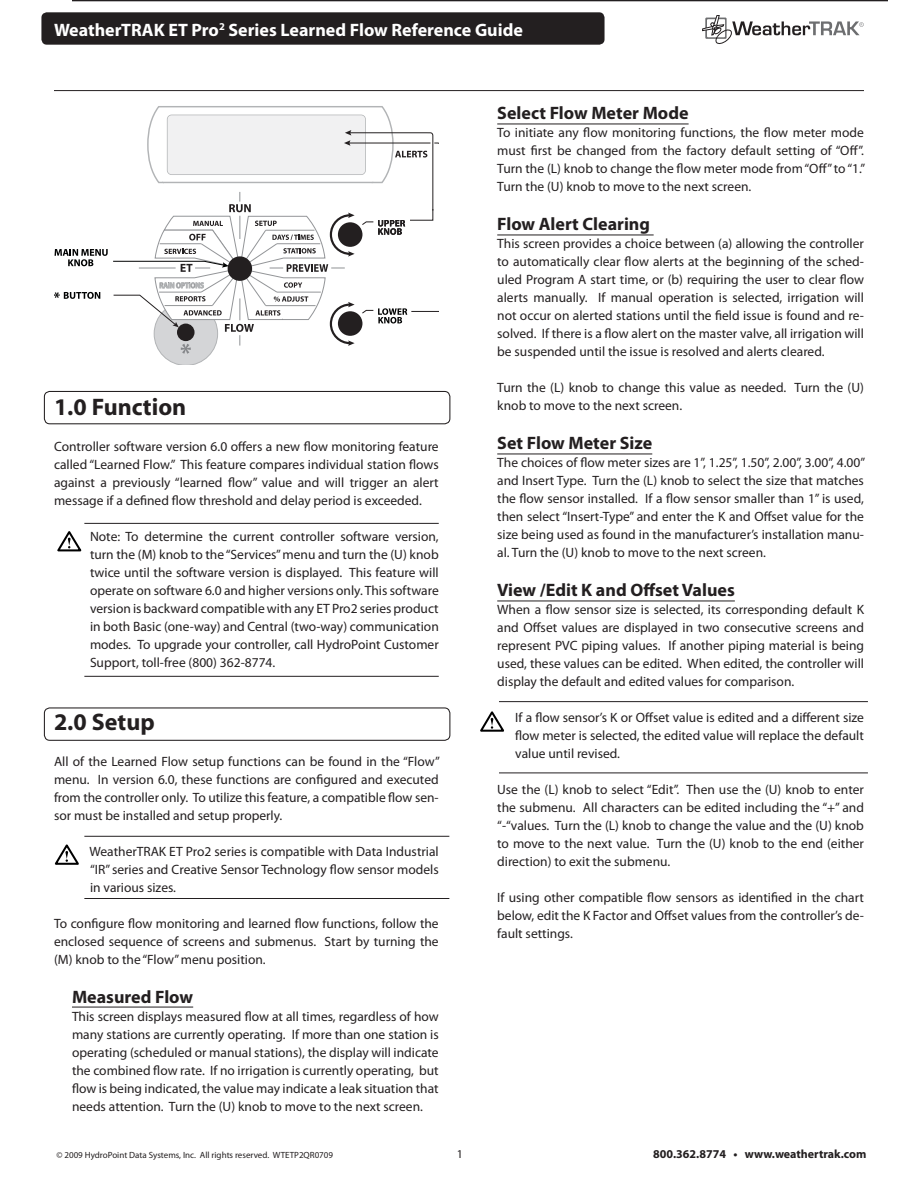
<style>
.page{position:relative;width:918px;height:1188px;background:#fff}
.page>*{position:absolute;margin:0;border:0;box-sizing:border-box;transform-origin:0 0}
.t1{font:700 24px "Myriad";color:#231f20}
.t2{font:700 18px "Myriad Pro";color:#231f20}
.t3{font:700 18px "Myriad Pro";color:#fff}
.t4{font:13.5px/18px "Myriad Pro";color:#231f20;text-align:justify}
.t5{font:700 12px "Myriad Pro";color:#231f20}
.t6{font:12px "Myriad Pro";color:#231f20}
.t7{font:9px "Myriad Pro";color:#231f20}
</style>
<div class="page">
<hr style="left:54px;top:90px;width:810px;height:1px;background:#231f20">
<div style="left:41px;top:12px;width:564px;height:33px;background:#231f20;border-radius:5px"></div>
<svg style="left:702px;top:15px;width:162px;height:29px"></svg>
<div style="left:734px;top:38px;width:133px;height:14px;background:#fff"></div>
<svg style="left:54px;top:106px;width:385px;height:258px"></svg>
<hr style="left:497px;top:124px;width:192px;height:1px;background:#231f20">
<hr style="left:497px;top:235px;width:157px;height:1px;background:#231f20">
<hr style="left:497px;top:454px;width:155px;height:1px;background:#231f20">
<hr style="left:497px;top:601px;width:238px;height:1px;background:#231f20">
<svg style="left:480px;top:711px;width:24px;height:21px"></svg>
<hr style="left:72px;top:1007px;width:121px;height:1px;background:#231f20">
<svg style="left:57px;top:531px;width:24px;height:20px"></svg>
<svg style="left:54px;top:844px;width:25px;height:21px"></svg>
<hr style="left:72px;top:0;width:816px;height:1px;background:#231f20">
<div style="left:44px;top:391px;width:406px;height:33px;border:1px solid #231f20;border-radius:5px"></div>
<div style="left:44px;top:707px;width:406px;height:34px;border:1px solid #231f20;border-radius:5px"></div>
<hr style="left:84px;top:523px;width:355px;height:1px;background:#231f20">
<hr style="left:84px;top:676px;width:355px;height:1px;background:#231f20">
<hr style="left:84px;top:836px;width:365px;height:1px;background:#231f20">
<hr style="left:84px;top:898px;width:365px;height:1px;background:#231f20">
<hr style="left:499px;top:701px;width:369px;height:1px;background:#231f20">
<hr style="left:499px;top:773px;width:369px;height:1px;background:#231f20">
<h2 class="t3" style="left:54px;top:23px;width:470px">WeatherTRAK ET Pro<sup>2</sup> Series Learned Flow Reference Guide</h2>
<h2 class="t2" style="left:497px;top:107px;width:193px">Select Flow Meter Mode</h2>
<p class="t4" style="left:497px;top:125px;width:369px">To initiate any flow monitoring functions, the flow meter mode must first be changed from the factory default setting of “Off”.<br>Turn the (L) knob to change the flow meter mode from “Off” to “1.” Turn the (U) knob to move to the next screen.</p>
<h2 class="t2" style="left:497px;top:218px;width:154px">Flow Alert Clearing</h2>
<p class="t4" style="left:497px;top:236px;width:368px">This screen provides a choice between (a) allowing the controller to automatically clear flow alerts at the beginning of the sched&shy;uled Program A start time, or (b) requiring the user to clear flow alerts manually. If manual operation is selected, irrigation will not occur on alerted stations until the field issue is found and re&shy;solved. If there is a flow alert on the master valve, all irrigation will be suspended until the issue is resolved and alerts cleared.</p>
<p class="t4" style="left:497px;top:380px;width:368px">Turn the (L) knob to change this value as needed. Turn the (U) knob to move to the next screen.</p>
<h2 class="t2" style="left:497px;top:437px;width:157px">Set Flow Meter Size</h2>
<p class="t4" style="left:497px;top:455px;width:369px">The choices of flow meter sizes are 1”, 1.25”, 1.50”, 2.00”, 3.00”, 4.00” and Insert Type. Turn the (L) knob to select the size that matches the flow sensor installed. If a flow sensor smaller than 1” is used, then select “Insert-Type” and enter the K and Offset value for the size being used as found in the manufacturer’s installation manu&shy;al. Turn the (U) knob to move to the next screen.</p>
<h2 class="t2" style="left:497px;top:584px;width:239px">View /Edit K and Offset Values</h2>
<p class="t4" style="left:497px;top:602px;width:368px">When a flow sensor size is selected, its corresponding default K and Offset values are displayed in two consecutive screens and represent PVC piping values. If another piping material is being used, these values can be edited. When edited, the controller will display the default and edited values for comparison.</p>
<p class="t4" style="left:515px;top:710px;width:350px">If a flow sensor’s K or Offset value is edited and a different size flow meter is selected, the edited value will replace the default value until revised.</p>
<p class="t4" style="left:497px;top:782px;width:368px">Use the (L) knob to select “Edit”. Then use the (U) knob to enter the submenu. All characters can be edited including the “+” and “-“values. Turn the (L) knob to change the value and the (U) knob to move to the next value. Turn the (U) knob to the end (either direction) to exit the submenu.</p>
<p class="t4" style="left:497px;top:890px;width:368px">If using other compatible flow sensors as identified in the chart below, edit the K Factor and Offset values from the controller’s de&shy;fault settings.</p>
<h1 class="t1" style="left:54px;top:398px;width:134px">1.0 Function</h1>
<p class="t4" style="left:54px;top:438px;width:386px">Controller software version 6.0 offers a new flow monitoring feature called “Learned Flow.” This feature compares individual station flows against a previously “learned flow” value and will trigger an alert message if a defined flow threshold and delay period is exceeded.</p>
<p class="t4" style="left:90px;top:528px;width:350px">Note: To determine the current controller software version, turn the (M) knob to the “Services” menu and turn the (U) knob twice until the software version is displayed. This feature will operate on software 6.0 and higher versions only. This software version is backward compatible with any ET Pro2 series product in both Basic (one-way) and Central (two-way) communication modes. To upgrade your controller, call HydroPoint Customer Support, toll-free (800) 362-8774.</p>
<h1 class="t1" style="left:54px;top:713px;width:102px">2.0 Setup</h1>
<p class="t4" style="left:54px;top:753px;width:387px">All of the Learned Flow setup functions can be found in the “Flow” menu. In version 6.0, these functions are configured and executed from the controller only. To utilize this feature, a compatible flow sen&shy;sor must be installed and setup properly.</p>
<p class="t4" style="left:90px;top:843px;width:351px">WeatherTRAK ET Pro2 series is compatible with Data Industrial “IR” series and Creative Sensor Technology flow sensor models in various sizes.</p>
<p class="t4" style="left:54px;top:915px;width:386px">To configure flow monitoring and learned flow functions, follow the enclosed sequence of screens and submenus. Start by turning the (M) knob to the “Flow” menu position.</p>
<h2 class="t2" style="left:72px;top:990px;width:123px">Measured Flow</h2>
<p class="t4" style="left:72px;top:1008px;width:368px">This screen displays measured flow at all times, regardless of how many stations are currently operating. If more than one station is operating (scheduled or manual stations), the display will indicate the combined flow rate. If no irrigation is currently operating, but flow is being indicated, the value may indicate a leak situation that needs attention. Turn the (U) knob to move to the next screen.</p>
<p class="t7" style="left:56px;top:1152px;width:278px">© 2009 HydroPoint Data Systems, Inc. All rights reserved. WTETP2QR0709</p>
<p class="t6" style="left:457px;top:1149px;width:8px">1</p>
<p class="t5" style="left:653px;top:1149px;width:215px">800.362.8774 • www.weathertrak.com</p>
</div>
